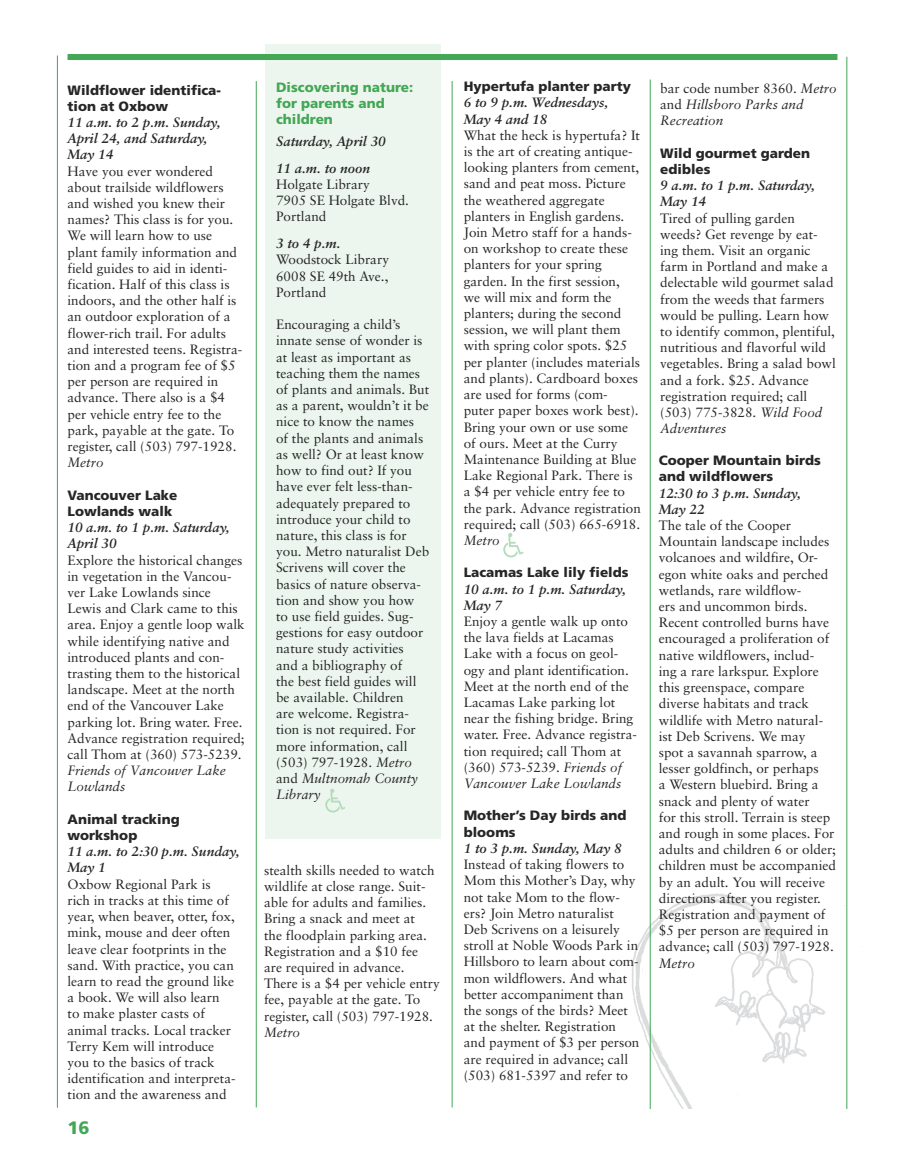
<style>
.page{position:relative;width:905px;height:1175px;background:#fff}
.page>*{position:absolute;margin:0;border:0;box-sizing:border-box;transform-origin:0 0}
.t1{font:900 18px "Frutiger";color:#43a756}
.t2{font:13.5px/16.2px "Sabon";color:#272525}
.t3{font:italic 700 13.5px/16.2px "Sabon";color:#272525}
.t4{font:900 13.5px/16.2px "Frutiger";color:#272525}
.t5{font:italic 13.5px/16.2px "Sabon";color:#272525}
.t6{font:900 13.5px/16.2px "Frutiger";color:#43a756}
.s1{font-style:italic}
.s2{font-style:normal}
</style>
<div class="page">
<img style="left:631px;top:861px;width:232px;height:248px">
<div style="left:265px;top:44px;width:175px;height:794px;background:#ecf6ee"></div>
<div style="left:68px;top:54px;width:769px;height:6px;background:#43a756"></div>
<hr style="left:57px;top:56px;width:1px;height:1051px;background:#43a756">
<hr style="left:846px;top:57px;width:1px;height:1052px;background:#43a756">
<hr style="left:650px;top:80px;width:1px;height:1028px;background:#43a756">
<hr style="left:452px;top:81px;width:1px;height:1026px;background:#43a756">
<hr style="left:256px;top:81px;width:1px;height:1026px;background:#43a756">
<img style="left:325px;top:788px;width:20px;height:25px">
<img style="left:503px;top:533px;width:20px;height:25px">
<p class="t4" style="left:68px;top:81px;width:155px">Wildflower identifica&shy;tion at Oxbow</p>
<p class="t3" style="left:68px;top:114px;width:155px">11 a.m. to 2 p.m. Sunday,<br>April 24, and Saturday,<br>May 14</p>
<p class="t2" style="left:68px;top:163px;width:176px">Have you ever wondered about trailside wildflowers and wished you knew their names? This class is for you.<br>We will learn how to use plant family information and field guides to aid in identi&shy;fication. Half of this class is indoors, and the other half is an outdoor exploration of a flower-rich trail. For adults and interested teens. Registra&shy;tion and a program fee of $5 per person are required in advance. There also is a $4 per vehicle entry fee to the park, payable at the gate. To register, call (503) 797-1928.</p>
<p class="t5" style="left:68px;top:454px;width:37px">Metro</p>
<p class="t4" style="left:67px;top:486px;width:111px">Vancouver Lake<br>Lowlands walk</p>
<p class="t3" style="left:67px;top:519px;width:164px">10 a.m. to 1 p.m. Saturday,<br>April 30</p>
<p class="t2" style="left:68px;top:551px;width:179px">Explore the historical changes in vegetation in the Vancou&shy;ver Lake Lowlands since<br>Lewis and Clark came to this area. Enjoy a gentle loop walk while identifying native and introduced plants and con&shy;trasting them to the historical landscape. Meet at the north end of the Vancouver Lake parking lot. Bring water. Free.<br>Advance registration required; call Thom at (360) 573-5239.</p>
<p class="t5" style="left:68px;top:762px;width:160px">Friends of Vancouver Lake<br>Lowlands</p>
<p class="t4" style="left:68px;top:810px;width:114px">Animal tracking workshop</p>
<p class="t3" style="left:68px;top:843px;width:173px">11 a.m. to 2:30 p.m. Sunday,<br>May 1</p>
<p class="t2" style="left:68px;top:875px;width:170px">Oxbow Regional Park is rich in tracks at this time of year, when beaver, otter, fox, mink, mouse and deer often leave clear footprints in the sand. With practice, you can learn to read the ground like a book. We will also learn<br>to make plaster casts of animal tracks. Local tracker<br>Terry Kem will introduce you to the basics of track identification and interpreta&shy;tion and the awareness and</p>
<h1 class="t1" style="left:68px;top:1116px;width:24px">16</h1>
<p class="t6" style="left:276px;top:78px;width:139px">Discovering nature: for parents and children</p>
<p class="t3" style="left:276px;top:127px;width:111px;line-height:27px">Saturday, April 30<br>11 a.m. to noon</p>
<p class="t2" style="left:276px;top:176px;width:134px">Holgate Library<br>7905 SE Holgate Blvd.<br>Portland</p>
<p class="t3" style="left:276px;top:235px;width:66px">3 to 4 p.m.</p>
<p class="t2" style="left:276px;top:251px;width:114px;text-align:justify">Woodstock Library 6008 SE 49th Ave., Portland</p>
<p class="t2" style="left:276px;top:316px;width:154px">Encouraging a child’s innate sense of wonder is at least as important as teaching them the names of plants and animals. But as a parent, wouldn’t it be nice to know the names of the plants and animals as well? Or at least know how to find out? If you have ever felt less-than&shy;adequately prepared to introduce your child to nature, this class is for you. Metro naturalist Deb<br>Scrivens will cover the basics of nature observa&shy;tion and show you how to use field guides. Sug&shy;gestions for easy outdoor nature study activities<br>and a bibliography of<br>the best field guides will be available. Children<br>are welcome. Registra&shy;tion is not required. For more information, call (503) 797-1928. <span class="s1">Metro </span>and <span class="s1">Multnomah County<br>Library</span></p>
<p class="t2" style="left:264px;top:861px;width:177px">stealth skills needed to watch wildlife at close range. Suit&shy;able for adults and families.<br>Bring a snack and meet at<br>the floodplain parking area.<br>Registration and a $10 fee<br>are required in advance.<br>There is a $4 per vehicle entry fee, payable at the gate. To register, call (503) 797-1928.</p>
<p class="t5" style="left:264px;top:1024px;width:37px">Metro</p>
<p class="t4" style="left:464px;top:78px;width:169px">Hypertufa planter party</p>
<p class="t3" style="left:464px;top:94px;width:146px">6 to 9 p.m. Wednesdays,<br>May 4 and 18</p>
<p class="t2" style="left:464px;top:127px;width:179px">What the heck is hypertufa? It is the art of creating antique&shy;looking planters from cement, sand and peat moss. Picture the weathered aggregate planters in English gardens.<br>Join Metro staff for a hands&shy;on workshop to create these planters for your spring garden. In the first session,<br>we will mix and form the planters; during the second session, we will plant them with spring color spots. $25 per planter (includes materials and plants). Cardboard boxes are used for forms (com&shy;puter paper boxes work best).<br>Bring your own or use some of ours. Meet at the Curry<br>Maintenance Building at Blue<br>Lake Regional Park. There is a $4 per vehicle entry fee to the park. Advance registration required; call (503) 665-6918.</p>
<p class="t5" style="left:464px;top:532px;width:37px">Metro</p>
<p class="t4" style="left:464px;top:564px;width:166px">Lacamas Lake lily fields</p>
<p class="t3" style="left:464px;top:580px;width:164px">10 a.m. to 1 p.m. Saturday,<br>May 7</p>
<p class="t2" style="left:464px;top:613px;width:175px">Enjoy a gentle walk up onto the lava fields at Lacamas<br>Lake with a focus on geol&shy;ogy and plant identification.<br>Meet at the north end of the<br>Lacamas Lake parking lot near the fishing bridge. Bring water. Free. Advance registra&shy;tion required; call Thom at (360) 573-5239. <span class="s1">Friends of<br>Vancouver Lake Lowlands</span></p>
<p class="t4" style="left:464px;top:807px;width:164px">Mother’s Day birds and blooms</p>
<p class="t3" style="left:464px;top:840px;width:159px">1 to 3 p.m. Sunday, May 8</p>
<p class="t2" style="left:464px;top:856px;width:177px">Instead of taking flowers to<br>Mom this Mother’s Day, why not take Mom to the flow&shy;ers? Join Metro naturalist<br>Deb Scrivens on a leisurely stroll at Noble Woods Park in<br>Hillsboro to learn about com&shy;mon wildflowers. And what better accompaniment than the songs of the birds? Meet at the shelter. Registration and payment of $3 per person are required in advance; call (503) 681-5397 and refer to</p>
<p class="t5" style="left:660px;top:80px;width:178px"><span class="s2">bar code number 8360.</span> Metro <span class="s2">and</span> Hillsboro Parks and<br>Recreation</p>
<p class="t4" style="left:660px;top:145px;width:151px">Wild gourmet garden edibles</p>
<p class="t3" style="left:660px;top:177px;width:156px">9 a.m. to 1 p.m. Saturday,<br>May 14</p>
<p class="t2" style="left:660px;top:210px;width:177px">Tired of pulling garden weeds? Get revenge by eat&shy;ing them. Visit an organic farm in Portland and make a delectable wild gourmet salad from the weeds that farmers would be pulling. Learn how to identify common, plentiful, nutritious and flavorful wild vegetables. Bring a salad bowl and a fork. $25. Advance registration required; call (503) 775-3828. <span class="s1">Wild Food<br>Adventures</span></p>
<p class="t4" style="left:658px;top:452px;width:163px">Cooper Mountain birds and wildflowers</p>
<p class="t3" style="left:658px;top:484px;width:144px">12:30 to 3 p.m. Sunday,<br>May 22</p>
<p class="t2" style="left:658px;top:517px;width:179px">The tale of the Cooper<br>Mountain landscape includes volcanoes and wildfire, Or&shy;egon white oaks and perched wetlands, rare wildflow-<br>ers and uncommon birds.<br>Recent controlled burns have encouraged a proliferation of native wildflowers, includ-<br>ing a rare larkspur. Explore this greenspace, compare diverse habitats and track wildlife with Metro natural&shy;ist Deb Scrivens. We may<br>spot a savannah sparrow, a lesser goldfinch, or perhaps<br>a Western bluebird. Bring a snack and plenty of water<br>for this stroll. Terrain is steep and rough in some places. For adults and children 6 or older; children must be accompanied by an adult. You will receive directions after you register.<br>Registration and payment of $5 per person are required in advance; call (503) 797-1928.</p>
<p class="t5" style="left:658px;top:954px;width:37px">Metro</p>
</div>
